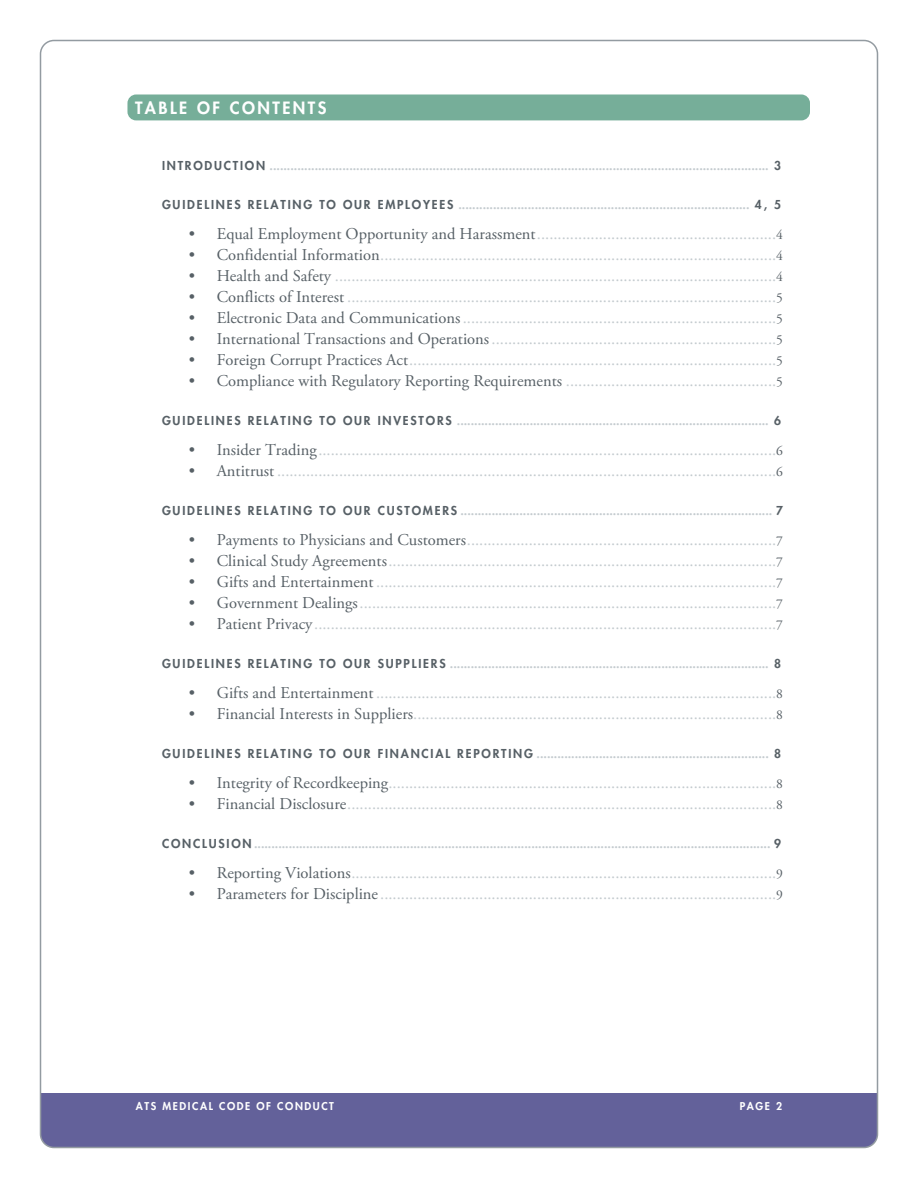
<style>
.page{position:relative;width:918px;height:1188px;background:#fff}
.page>*{position:absolute;margin:0;border:0;box-sizing:border-box;transform-origin:0 0}
.t1{font:16.5px "Adobe Garamond Pro";color:#c4cbcf}
.t2{font:800 16.5px "Futura Std";letter-spacing:.15em;color:#fff}
.t3{font:800 12px "Futura Std";letter-spacing:.15em;color:#c4cbcf}
.t4{font:800 10.5px "Futura Std";letter-spacing:.15em;color:#fff}
.s1{color:#576066}
.s2{font-size:13.5px;color:#576066}
</style>
<div class="page">
<div style="left:127px;top:95px;width:683px;height:25px;background:#76ae99;border-radius:9px"></div>
<div style="left:40px;top:1094px;width:838px;height:54px;background:#63619a"></div>
<p class="t2" style="left:135px;top:100px;width:193px">TABLE OF CONTENTS</p>
<p class="t3" style="left:162px;top:159px;width:621px"><span class="s1">INTRODUCTION</span> ................................................................................................................................................ <span class="s1">3</span></p>
<p class="t3" style="left:162px;top:198px;width:621px"><span class="s1">GUIDELINES RELATING TO OUR EMPLOYEES</span> .................................................................................... <span class="s1">4, 5</span></p>
<p class="t1" style="left:189px;top:227px;width:596px"><span class="s1">• Equal Employment Opportunity and Harassment</span>..........................................................<span class="s2">4</span></p>
<p class="t1" style="left:189px;top:248px;width:596px"><span class="s1">• Confidential Information</span>................................................................................................<span class="s2">4</span></p>
<p class="t1" style="left:189px;top:269px;width:596px"><span class="s1">• Health and Safety</span> ...........................................................................................................<span class="s2">4</span></p>
<p class="t1" style="left:189px;top:290px;width:596px"><span class="s1">• Conflicts of Interest</span> ........................................................................................................<span class="s2">5</span></p>
<p class="t1" style="left:189px;top:311px;width:596px"><span class="s1">• Electronic Data and Communications</span>............................................................................<span class="s2">5</span></p>
<p class="t1" style="left:189px;top:332px;width:596px"><span class="s1">• International Transactions and Operations</span>.....................................................................<span class="s2">5</span></p>
<p class="t1" style="left:189px;top:353px;width:596px"><span class="s1">• Foreign Corrupt Practices Act</span>.........................................................................................<span class="s2">5</span></p>
<p class="t1" style="left:189px;top:374px;width:596px"><span class="s1">• Compliance with Regulatory Reporting Requirements</span> ...................................................<span class="s2">5</span></p>
<p class="t3" style="left:162px;top:414px;width:621px"><span class="s1">GUIDELINES RELATING TO OUR INVESTORS</span> .......................................................................................... <span class="s1">6</span></p>
<p class="t1" style="left:189px;top:443px;width:596px"><span class="s1">• Insider Trading</span>...............................................................................................................<span class="s2">6</span></p>
<p class="t1" style="left:189px;top:464px;width:596px"><span class="s1">• Antitrust</span> .........................................................................................................................<span class="s2">6</span></p>
<p class="t3" style="left:162px;top:504px;width:622px"><span class="s1">GUIDELINES RELATING TO OUR CUSTOMERS</span> .......................................................................................... <span class="s1">7</span></p>
<p class="t1" style="left:189px;top:533px;width:596px"><span class="s1">• Payments to Physicians and Customers</span>...........................................................................<span class="s2">7</span></p>
<p class="t1" style="left:189px;top:554px;width:596px"><span class="s1">• Clinical Study Agreements</span>..............................................................................................<span class="s2">7</span></p>
<p class="t1" style="left:189px;top:575px;width:596px"><span class="s1">• Gifts and Entertainment</span>.................................................................................................<span class="s2">7</span></p>
<p class="t1" style="left:189px;top:596px;width:596px"><span class="s1">• Government Dealings</span>.....................................................................................................<span class="s2">7</span></p>
<p class="t1" style="left:189px;top:617px;width:596px"><span class="s1">• Patient Privacy</span>................................................................................................................<span class="s2">7</span></p>
<p class="t3" style="left:162px;top:657px;width:621px"><span class="s1">GUIDELINES RELATING TO OUR SUPPLIERS</span> ............................................................................................ <span class="s1">8</span></p>
<p class="t1" style="left:189px;top:686px;width:596px"><span class="s1">• Gifts and Entertainment</span>.................................................................................................<span class="s2">8</span></p>
<p class="t1" style="left:189px;top:707px;width:596px"><span class="s1">• Financial Interests in Suppliers</span>........................................................................................<span class="s2">8</span></p>
<p class="t3" style="left:162px;top:747px;width:621px"><span class="s1">GUIDELINES RELATING TO OUR FINANCIAL REPORTING</span> ................................................................... <span class="s1">8</span></p>
<p class="t1" style="left:189px;top:776px;width:596px"><span class="s1">• Integrity of Recordkeeping</span>..............................................................................................<span class="s2">8</span></p>
<p class="t1" style="left:189px;top:797px;width:596px"><span class="s1">• Financial Disclosure</span>........................................................................................................<span class="s2">8</span></p>
<p class="t3" style="left:162px;top:837px;width:621px"><span class="s1">CONCLUSION</span> ..................................................................................................................................................... <span class="s1">9</span></p>
<p class="t1" style="left:189px;top:866px;width:596px"><span class="s1">• Reporting Violations</span>.......................................................................................................<span class="s2">9</span></p>
<p class="t1" style="left:189px;top:887px;width:596px"><span class="s1">• Parameters for Discipline</span>................................................................................................<span class="s2">9</span></p>
<p class="t4" style="left:136px;top:1101px;width:200px">ATS MEDICAL CODE OF CONDUCT</p>
<p class="t4" style="left:740px;top:1101px;width:44px">PAGE 2</p>
</div>
